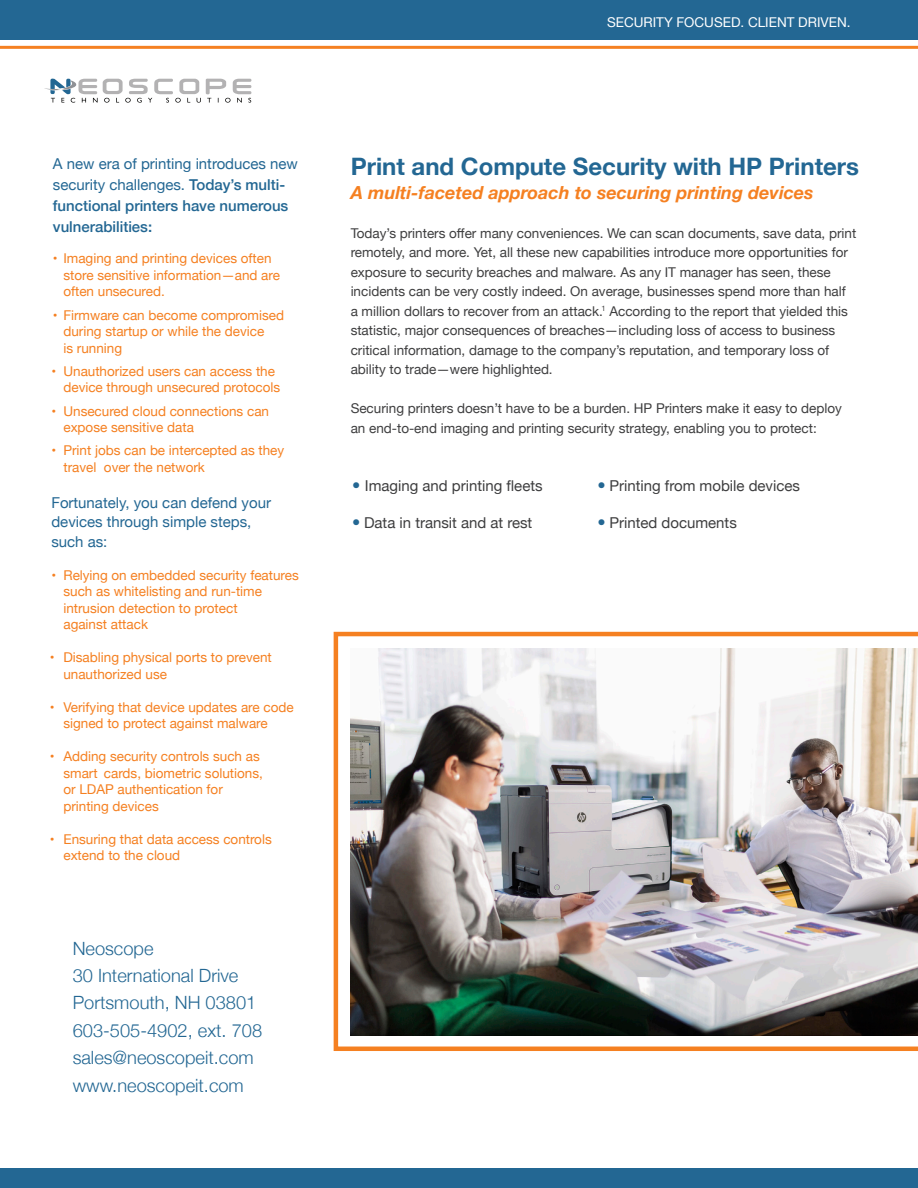
<style>
.page{position:relative;width:918px;height:1188px;background:#fff}
.page>*{position:absolute;margin:0;border:0;box-sizing:border-box;transform-origin:0 0}
.content{font:700 24px "Helvetica Neue";color:#236793}
.t1{font:300 18.3px "Helvetica Neue";color:#236793}
.content-2{font:italic 700 18px "Helvetica Neue";color:#f58021}
.content-3{font:500 15px/21px "Helvetica Neue";color:#236793}
.content-4{font:15px "Helvetica Neue";color:#3e3e3f}
.content-5{font:15px/19.5px "Helvetica Neue";color:#236793}
.content-6{font:13.5px/16.5px "Helvetica Neue";color:#f58021}
.content-7{font:13.5px/19.5px "Helvetica Neue";color:#3e3e3f}
.t2{font:13.5px "Helvetica Neue";color:#fff}
.s1{font-weight:400}
.s2{font-weight:500;font-size:16.5px;color:#236793}
</style>
<div class="page">
<div style="left:0;top:0;width:918px;height:40px;background:#236793"></div>
<hr style="left:0;top:46px;width:918px;height:3px;background:#f58021">
<div style="left:0;top:1168px;width:918px;height:20px;background:#236793"></div>
<svg style="left:334px;top:632px;width:584px;height:419px"></svg>
<svg style="left:50px;top:78px;width:201px;height:25px"></svg>
<img style="left:44px;top:81px;width:39px;height:11px">
<img style="left:351px;top:648px;width:567px;height:387px">
<p class="t2" style="left:607px;top:12px;width:245px">SECURITY FOCUSED. CLIENT DRIVEN.</p>
<p class="content-3" style="left:53px;top:152px;width:247px"><span class="s1">A new era of printing introduces new security challenges.</span> Today’s multi&shy;functional printers have numerous vulnerabilities:</p>
<p class="content-6" style="left:63px;top:251px;width:218px;text-indent:-11px">• Imaging and printing devices often store sensitive information—and are often unsecured.</p>
<p class="content-6" style="left:63px;top:307px;width:222px;text-indent:-11px">• Firmware can become compromised during startup or while the device<br>is running</p>
<p class="content-6" style="left:63px;top:364px;width:218px;text-indent:-12px">• Unauthorized users can access the device through unsecured protocols</p>
<p class="content-6" style="left:63px;top:403px;width:207px;text-indent:-12px">• Unsecured cloud connections can expose sensitive data</p>
<p class="content-6" style="left:63px;top:443px;width:222px;text-indent:-12px">• Print jobs can be intercepted as they travel over the network</p>
<p class="content-5" style="left:51px;top:494px;width:221px">Fortunately, you can defend your devices through simple steps, such as:</p>
<p class="content-6" style="left:63px;top:568px;width:237px;text-indent:-12px">• Relying on embedded security features such as whitelisting and run-time intrusion detection to protect<br>against attack</p>
<p class="content-6" style="left:63px;top:650px;width:210px;text-indent:-14px">• Disabling physical ports to prevent unauthorized use</p>
<p class="content-6" style="left:63px;top:700px;width:232px;text-indent:-14px">• Verifying that device updates are code signed to protect against malware</p>
<p class="content-6" style="left:63px;top:749px;width:201px;text-indent:-14px">• Adding security controls such as smart cards, biometric solutions, or LDAP authentication for printing devices</p>
<p class="content-6" style="left:50px;top:832px;width:223px">• Ensuring that data access controls</p>
<p class="content-6" style="left:63px;top:848px;width:118px">extend to the cloud</p>
<p class="t1" style="left:73px;top:933px;width:82px">Neoscope</p>
<p class="t1" style="left:73px;top:961px;width:167px">30 International Drive</p>
<p class="t1" style="left:73px;top:988px;width:185px">Portsmouth, NH 03801</p>
<p class="t1" style="left:73px;top:1016px;width:191px">603-505-4902, ext. 708</p>
<p class="t1" style="left:73px;top:1043px;width:182px">sales@neoscopeit.com</p>
<p class="t1" style="left:73px;top:1070px;width:173px">www.neoscopeit.com</p>
<p class="content" style="left:351px;top:148px;width:510px">Print and Compute Security with HP Printers</p>
<p class="content-2" style="left:351px;top:178px;width:464px">A multi-faceted approach to securing printing devices</p>
<p class="content-7" style="left:351px;top:224px;width:507px">Today’s printers offer many conveniences. We can scan documents, save data, print remotely, and more. Yet, all these new capabilities introduce more opportunities for exposure to security breaches and malware. As any IT manager has seen, these incidents can be very costly indeed. On average, businesses spend more than half a million dollars to recover from an attack.<sup>1</sup> According to the report that yielded this statistic, major consequences of breaches—including loss of access to business critical information, damage to the company’s reputation, and temporary loss of ability to trade—were highlighted.</p>
<p class="content-7" style="left:351px;top:400px;width:493px">Securing printers doesn’t have to be a burden. HP Printers make it easy to deploy</p>
<p class="content-7" style="left:351px;top:419px;width:468px">an end-to-end imaging and printing security strategy, enabling you to protect:</p>
<p class="content-4" style="left:352px;top:474px;width:192px"><span class="s2">•</span> Imaging and printing fleets</p>
<p class="content-4" style="left:352px;top:512px;width:182px"><span class="s2">•</span> Data in transit and at rest</p>
<p class="content-4" style="left:598px;top:474px;width:204px"><span class="s2">•</span> Printing from mobile devices</p>
<p class="content-4" style="left:598px;top:512px;width:141px"><span class="s2">•</span> Printed documents</p>
</div>
